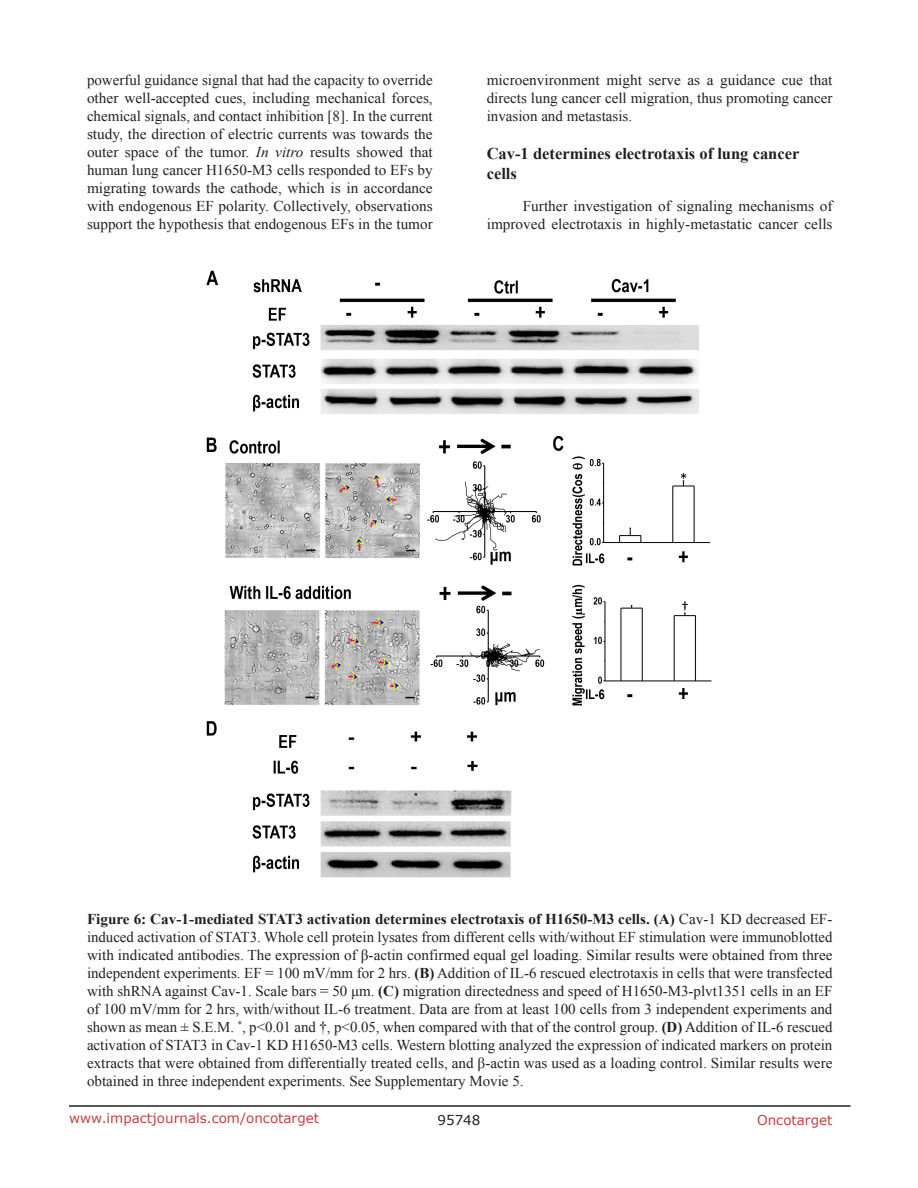
<style>
.page{position:relative;width:918px;height:1188px;background:#fff}
.page>*{position:absolute;margin:0;border:0;box-sizing:border-box;transform-origin:0 0}
.SubHeading{font:700 16.5px/19.8px "Times New Roman";color:#231f20}
.BodyText{font:15px/18px "Times New Roman";color:#231f20;text-align:justify}
.t1{font:13.5px "Verdana";color:#c24141}
.t2{font:13.5px "Verdana";color:#231f20}
.s1{font-style:italic}
.s2{font-weight:700}
</style>
<div class="page">
<hr style="left:69px;top:1105px;width:781px;height:2px;background:#231f20">
<img style="left:206px;top:270px;width:506px;height:608px">
<p class="BodyText" style="left:87px;top:71px;width:347px">powerful guidance signal that had the capacity to override other well-accepted cues, including mechanical forces, chemical signals, and contact inhibition [8]. In the current study, the direction of electric currents was towards the outer space of the tumor. <span class="s1">In vitro</span> results showed that human lung cancer H1650-M3 cells responded to EFs by migrating towards the cathode, which is in accordance with endogenous EF polarity. Collectively, observations support the hypothesis that endogenous EFs in the tumor</p>
<p class="BodyText" style="left:487px;top:71px;width:347px">microenvironment might serve as a guidance cue that directs lung cancer cell migration, thus promoting cancer invasion and metastasis.</p>
<p class="SubHeading" style="left:487px;top:143px;width:314px">Cav-1 determines electrotaxis of lung cancer cells</p>
<p class="BodyText" style="left:487px;top:196px;width:347px;text-align:right">Further investigation of signaling mechanisms of improved electrotaxis in highly-metastatic cancer cells</p>
<p class="BodyText" style="left:87px;top:910px;width:747px"><span class="s2">Figure 6: Cav-1-mediated STAT3 activation determines electrotaxis of H1650-M3 cells. (A)</span> Cav-1 KD decreased EF&shy;induced activation of STAT3. Whole cell protein lysates from different cells with/without EF stimulation were immunoblotted with indicated antibodies. The expression of β-actin confirmed equal gel loading. Similar results were obtained from three independent experiments. EF = 100 mV/mm for 2 hrs. <span class="s2">(B)</span> Addition of IL-6 rescued electrotaxis in cells that were transfected with shRNA against Cav-1. Scale bars = 50 μm. <span class="s2">(C)</span> migration directedness and speed of H1650-M3-plvt1351 cells in an EF of 100 mV/mm for 2 hrs, with/without IL-6 treatment. Data are from at least 100 cells from 3 independent experiments and shown as mean ± S.E.M. <sup>*</sup>, p&lt;0.01 and †, p&lt;0.05, when compared with that of the control group. <span class="s2">(D)</span> Addition of IL-6 rescued activation of STAT3 in Cav-1 KD H1650-M3 cells. Western blotting analyzed the expression of indicated markers on protein extracts that were obtained from differentially treated cells, and β-actin was used as a loading control. Similar results were obtained in three independent experiments. See Supplementary Movie 5.</p>
<p class="t1" style="left:69px;top:1109px;width:252px">www.impactjournals.com/oncotarget</p>
<p class="t2" style="left:438px;top:1111px;width:44px">95748</p>
<p class="t1" style="left:757px;top:1111px;width:77px">Oncotarget</p>
</div>
